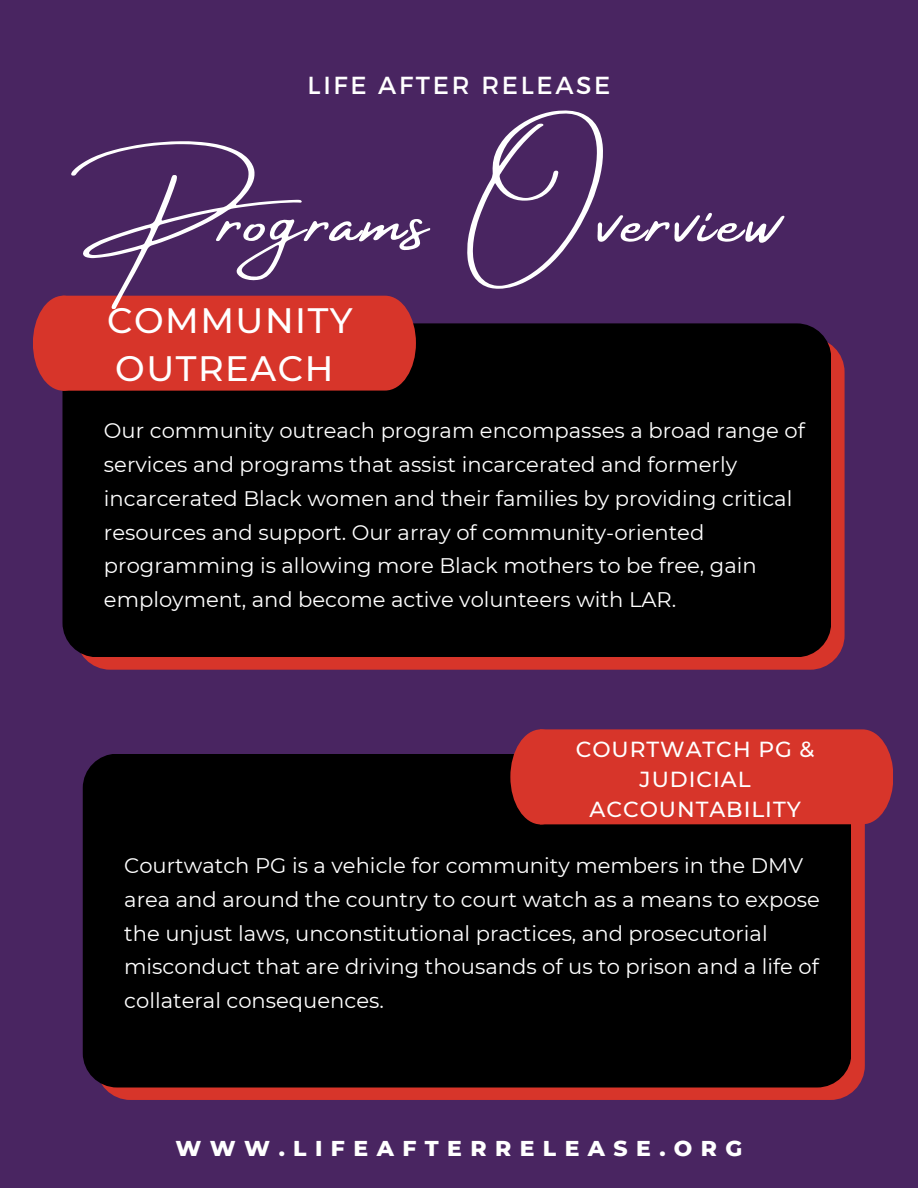
<style>
.page{position:relative;width:918px;height:1188px;background:#492561}
.page>*{position:absolute;margin:0;border:0;box-sizing:border-box;transform-origin:0 0}
.t1{font:82.05px "Amsterdam Four";letter-spacing:.05em;color:#fff}
.t2{font:500 35.25px/47.5px "Montserrat";letter-spacing:.045em;color:#fff}
.t3{font:24.6px "Montserrat";letter-spacing:.11em;color:#fff}
.t4{font:800 21.9px "Montserrat";letter-spacing:.385em;color:#fff}
.t5{font:500 21.75px/30.3px "Montserrat";letter-spacing:.045em;color:#fff;text-align:center}
.t6{font:21.15px/33.8px "Montserrat";color:#fff}
</style>
<div class="page">
<div style="left:76px;top:338px;width:769px;height:332px;background:#d7352a;border-radius:34px"></div>
<div style="left:62px;top:323px;width:769px;height:334px;background:#000;border-radius:34px"></div>
<div style="left:33px;top:296px;width:383px;height:95px;background:#d7352a"></div>
<div style="left:96px;top:768px;width:769px;height:332px;background:#d7352a;border-radius:34px"></div>
<div style="left:83px;top:754px;width:768px;height:334px;background:#000;border-radius:34px"></div>
<div style="left:510px;top:729px;width:383px;height:95px;background:#d7352a"></div>
<h3 class="t3" style="left:308px;top:69px;width:304px">LIFE AFTER RELEASE</h3>
<p class="t1" style="left:105px;top:174px;width:676px">Programs Overview</p>
<p class="t2" style="left:107px;top:297px;width:247px">COMMUNITY<br>OUTREACH</p>
<p class="t6" style="left:104px;top:414px;width:702px">Our community outreach program encompasses a broad range of services and programs that assist incarcerated and formerly incarcerated Black women and their families by providing critical resources and support. Our array of community-oriented programming is allowing more Black mothers to be free, gain employment, and become active volunteers with LAR.</p>
<h3 class="t5" style="left:576px;top:734px;width:240px">COURTWATCH PG &amp;<br>JUDICIAL<br>ACCOUNTABILITY</h3>
<p class="t6" style="left:124px;top:849px;width:697px">Courtwatch PG is a vehicle for community members in the DMV area and around the country to court watch as a means to expose the unjust laws, unconstitutional practices, and prosecutorial misconduct that are driving thousands of us to prison and a life of collateral consequences.</p>
<h3 class="t4" style="left:175px;top:1135px;width:569px">WWW.LIFEAFTERRELEASE.ORG</h3>
</div>
